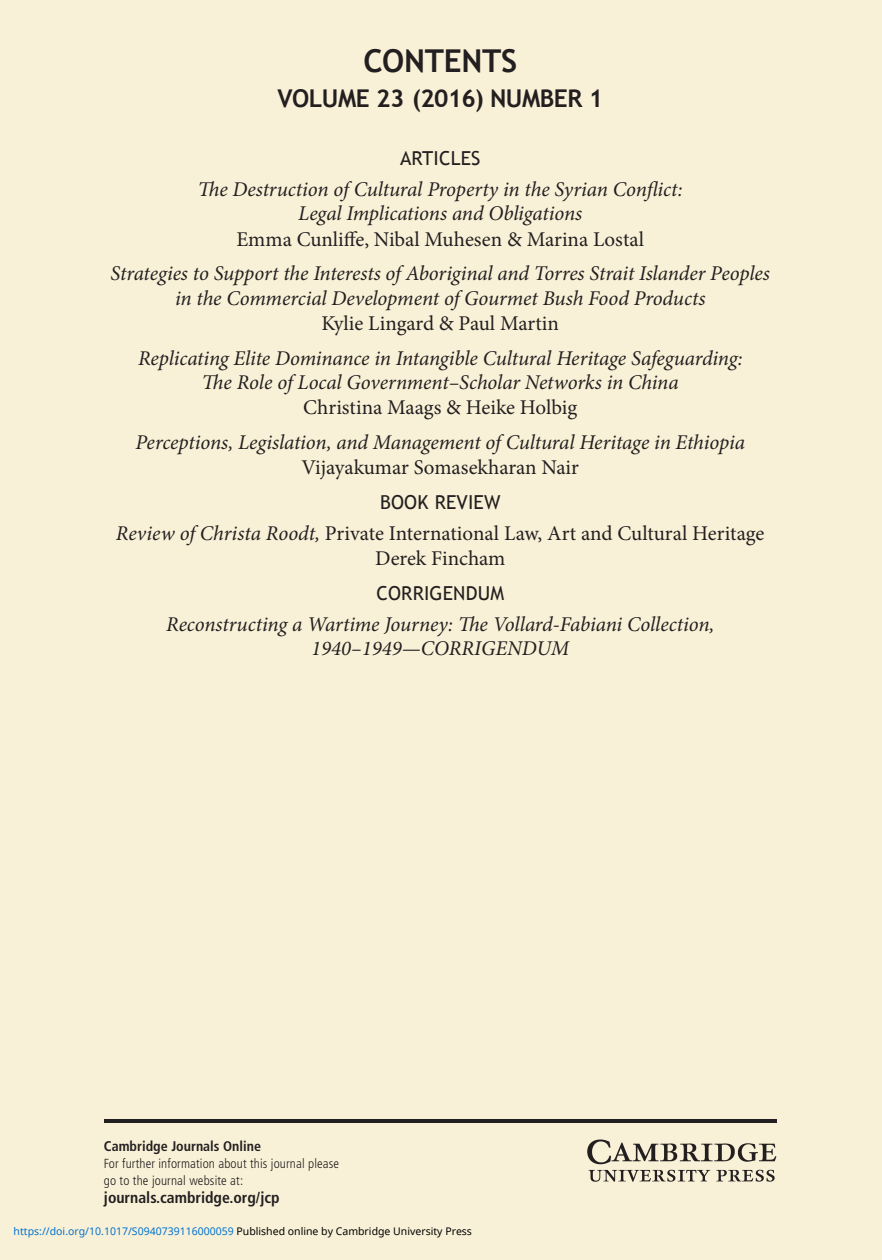
<style>
.page{position:relative;width:882px;height:1260px;background:#f9f1d7}
.page>*{position:absolute;margin:0;border:0;box-sizing:border-box;transform-origin:0 0}
.t1{font:700 31.5px "Trebuchet MS";letter-spacing:-.01em;color:#231f20}
.t2{font:700 24.5px "Trebuchet MS";letter-spacing:-.02em;color:#231f20}
.t3{font:italic 21px/24.5px "Minion Pro";letter-spacing:-.01em;color:#231f20;text-align:center}
.t4{font:21px/25.2px "Minion Pro";color:#231f20;text-align:center}
.t5{font:19.25px "Trebuchet MS";letter-spacing:.01em;color:#231f20}
.t6{font:700 condensed 15.75px "Frutiger";color:#231f20}
.t7{font:700 condensed 14px "Frutiger";color:#231f20}
.t8{font:300 condensed 13.12px/17.5px "Frutiger";letter-spacing:.01em;color:#231f20}
.t9{font:10.5px "Noto Sans";color:#0172cf}
.s1{font-style:italic}
.s2{color:#000}
</style>
<div class="page">
<hr style="left:104px;top:1119px;width:672px;height:3px;background:#231f20">
<img style="left:587px;top:1139px;width:190px;height:43px">
<h1 class="t1" style="left:363px;top:43px;width:155px">CONTENTS</h1>
<p class="t2" style="left:277px;top:84px;width:327px">VOLUME 23 (2016) NUMBER 1</p>
<p class="t5" style="left:400px;top:147px;width:82px">ARTICLES</p>
<p class="t3" style="left:198px;top:179px;width:486px">The Destruction of Cultural Property in the Syrian Conflict:<br>Legal Implications and Obligations</p>
<p class="t4" style="left:236px;top:228px;width:409px">Emma Cunliffe, Nibal Muhesen &amp; Marina Lostal</p>
<p class="t3" style="left:111px;top:263px;width:661px">Strategies to Support the Interests of Aboriginal and Torres Strait Islander Peoples in the Commercial Development of Gourmet Bush Food Products</p>
<p class="t4" style="left:321px;top:312px;width:239px">Kylie Lingard &amp; Paul Martin</p>
<p class="t3" style="left:138px;top:347px;width:606px">Replicating Elite Dominance in Intangible Cultural Heritage Safeguarding:<br>The Role of Local Government–Scholar Networks in China</p>
<p class="t4" style="left:303px;top:397px;width:276px">Christina Maags &amp; Heike Holbig</p>
<p class="t3" style="left:136px;top:432px;width:611px">Perceptions, Legislation, and Management of Cultural Heritage in Ethiopia</p>
<p class="t4" style="left:302px;top:457px;width:279px">Vijayakumar Somasekharan Nair</p>
<p class="t5" style="left:380px;top:491px;width:122px">BOOK REVIEW</p>
<p class="t4" style="left:116px;top:522px;width:650px"><span class="s1">Review of Christa Roodt,</span> Private International Law, Art and Cultural Heritage<br>Derek Fincham</p>
<p class="t5" style="left:376px;top:582px;width:129px">CORRIGENDUM</p>
<p class="t3" style="left:166px;top:614px;width:550px">Reconstructing a Wartime Journey: The Vollard-Fabiani Collection,<br>1940–1949—CORRIGENDUM</p>
<p class="t7" style="left:104px;top:1140px;width:159px">Cambridge Journals Online</p>
<p class="t8" style="left:104px;top:1155px;width:237px">For further information about this journal please go to the journal website at:</p>
<p class="t6" style="left:104px;top:1191px;width:177px">journals.cambridge.org/jcp</p>
<p class="t9" style="left:14px;top:1224px;width:460px">https://doi.org/10.1017/S0940739116000059 <span class="s2">Published online by Cambridge University Press</span></p>
</div>
